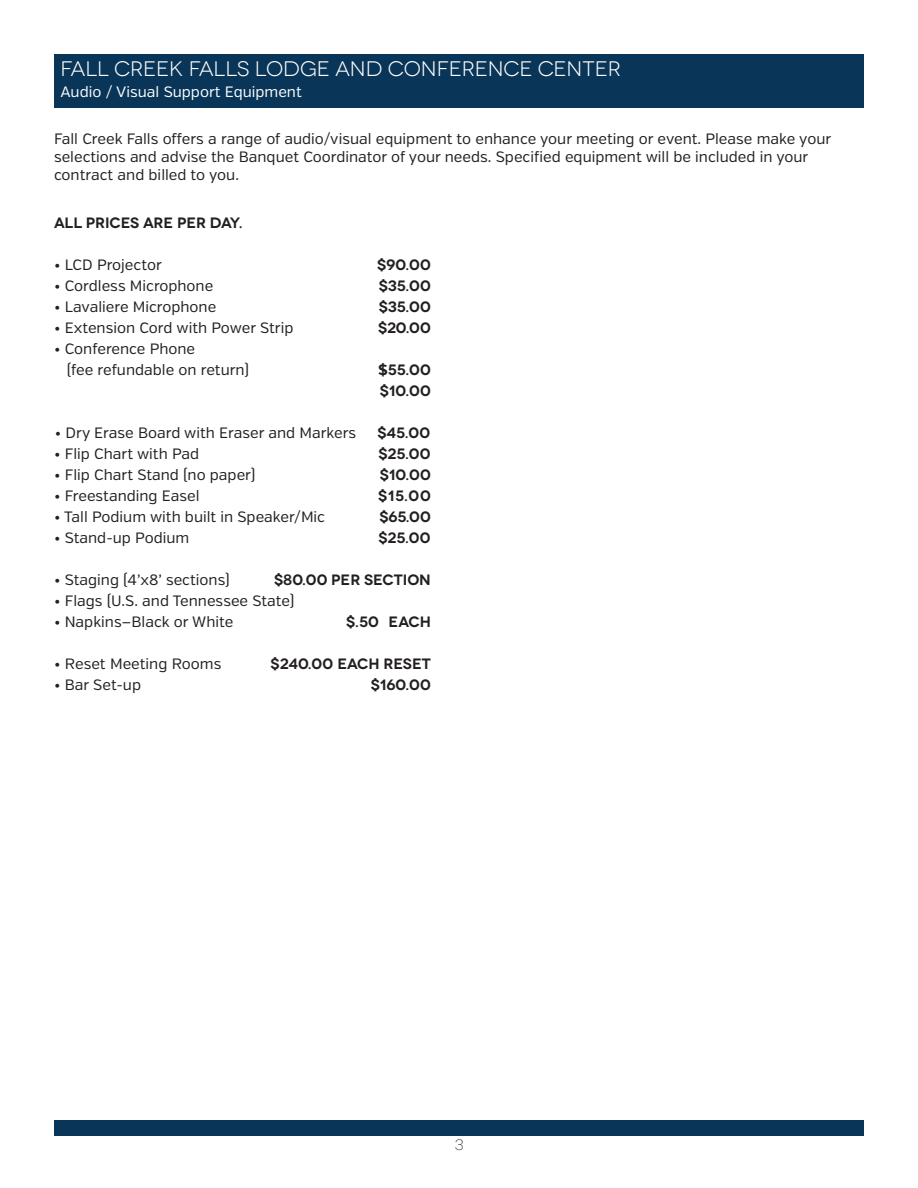
<style>
.page{position:relative;width:918px;height:1188px;background:#fff}
.page>*{position:absolute;margin:0;border:0;box-sizing:border-box;transform-origin:0 0}
.t1{font:21px "Novecentowide";color:#fff}
.t2{font:15px/18px "Verb";color:#231f20}
.t3{font:600 15px "Novecentowide";color:#231f20}
.t4{font:15px "Verb";color:#fff}
.t5{font:300 15px "Novecentowide";color:#231f20}
.s1{font-family:"Verb";font-weight:700}
</style>
<div class="page">
<div style="left:54px;top:54px;width:810px;height:54px;background:#093558"></div>
<div style="left:54px;top:1120px;width:809px;height:16px;background:#093558"></div>
<p class="t1" style="left:60px;top:57px;width:562px">FALL CREEK FALLS LODGE AND CONFERENCE CENTER</p>
<p class="t4" style="left:60px;top:83px;width:243px">Audio / Visual Support Equipment</p>
<p class="t2" style="left:54px;top:130px;width:779px">Fall Creek Falls offers a range of audio/visual equipment to enhance your meeting or event. Please make your selections and advise the Banquet Coordinator of your needs. Specified equipment will be included in your contract and billed to you.</p>
<p class="t3" style="left:54px;top:213px;width:190px">ALL PRICES ARE PER DAY.</p>
<p class="t2" style="left:54px;top:256px;width:109px">• LCD Projector</p>
<p class="t3" style="left:377px;top:255px;width:55px">$90.00</p>
<p class="t2" style="left:54px;top:277px;width:161px">• Cordless Microphone</p>
<p class="t3" style="left:379px;top:276px;width:54px">$35.00</p>
<p class="t2" style="left:54px;top:298px;width:164px">• Lavaliere Microphone</p>
<p class="t3" style="left:379px;top:297px;width:54px">$35.00</p>
<p class="t2" style="left:54px;top:319px;width:241px">• Extension Cord with Power Strip</p>
<p class="t3" style="left:378px;top:318px;width:54px">$20.00</p>
<p class="t2" style="left:54px;top:340px;width:143px">• Conference Phone</p>
<p class="t2" style="left:67px;top:361px;width:184px">(fee refundable on return)</p>
<p class="t3" style="left:378px;top:360px;width:54px"><span class="s1">$</span>55.00</p>
<p class="t3" style="left:380px;top:381px;width:53px">$10.00</p>
<p class="t2" style="left:55px;top:424px;width:303px">• Dry Erase Board with Eraser and Markers</p>
<p class="t3" style="left:377px;top:423px;width:54px">$45.00</p>
<p class="t2" style="left:54px;top:445px;width:147px">• Flip Chart with Pad</p>
<p class="t3" style="left:378px;top:444px;width:54px">$25.00</p>
<p class="t2" style="left:54px;top:466px;width:203px">• Flip Chart Stand (no paper)</p>
<p class="t3" style="left:380px;top:465px;width:53px">$10.00</p>
<p class="t2" style="left:54px;top:487px;width:147px">• Freestanding Easel</p>
<p class="t3" style="left:378px;top:486px;width:54px">$15.00</p>
<p class="t2" style="left:54px;top:508px;width:273px">• Tall Podium with built in Speaker/Mic</p>
<p class="t3" style="left:379px;top:507px;width:53px">$65.00</p>
<p class="t2" style="left:54px;top:529px;width:137px">• Stand-up Podium</p>
<p class="t3" style="left:378px;top:528px;width:54px">$25.00</p>
<p class="t2" style="left:54px;top:571px;width:177px">• Staging (4’x8’ sections)</p>
<p class="t3" style="left:274px;top:570px;width:158px">$80.00 PER SECTION</p>
<p class="t2" style="left:54px;top:592px;width:242px">• Flags (U.S. and Tennessee State)</p>
<p class="t2" style="left:54px;top:613px;width:181px">• Napkins—Black or White</p>
<p class="t3" style="left:346px;top:612px;width:86px">$.50 EACH</p>
<p class="t2" style="left:54px;top:655px;width:169px">• Reset Meeting Rooms</p>
<p class="t3" style="left:271px;top:654px;width:162px">$240.00 EACH RESET</p>
<p class="t2" style="left:54px;top:676px;width:89px">• Bar Set-up</p>
<p class="t3" style="left:371px;top:675px;width:62px">$160.00</p>
<p class="t5" style="left:455px;top:1136px;width:10px">3</p>
</div>
